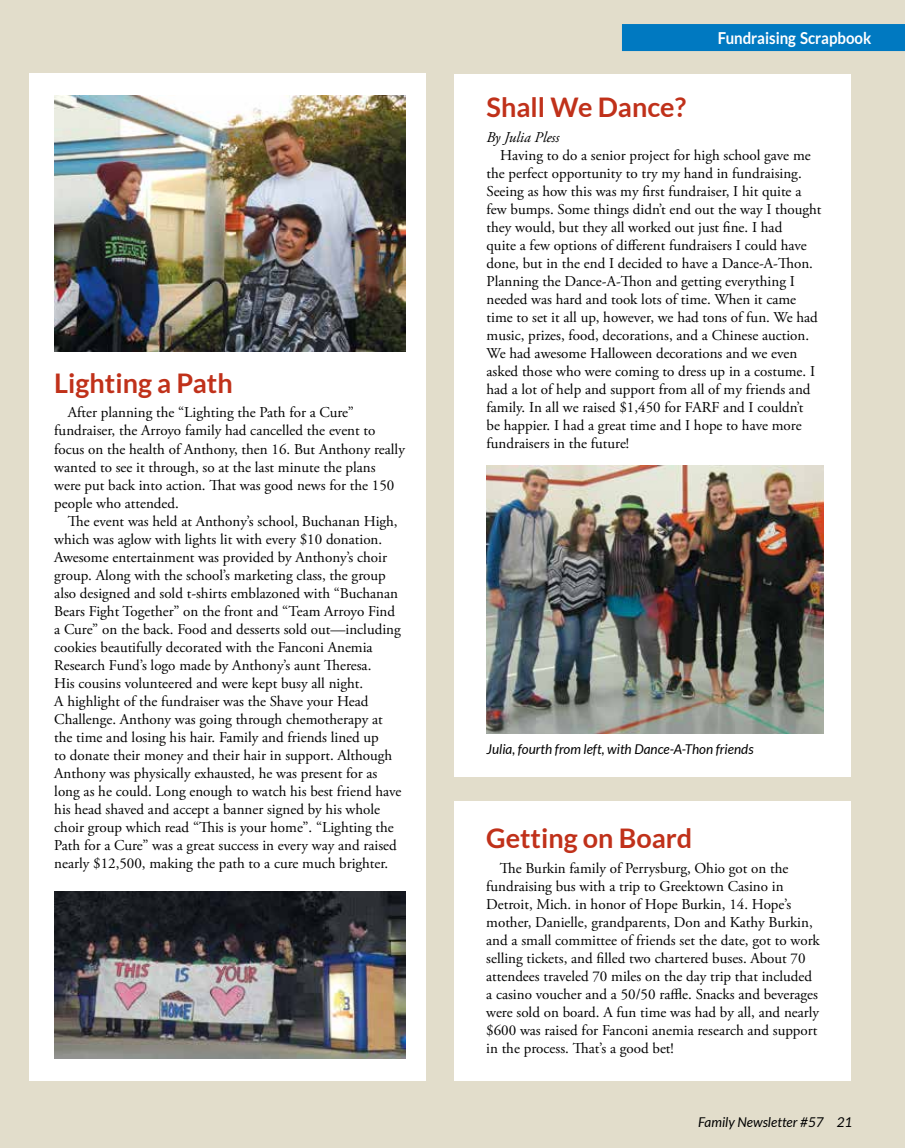
<style>
.page{position:relative;width:905px;height:1148px;background:#fff}
.page>*{position:absolute;margin:0;border:0;box-sizing:border-box;transform-origin:0 0}
.t1{font:700 27px "Lato";color:#c0311a}
.t2{font:700 16.5px "Lato";color:#fff;scale:.91 1}
.t3{font:15px/18px "Adobe Garamond Pro";color:#000}
.t4{font:italic 15px "Adobe Garamond Pro";color:#000}
.t5{font:italic 13.5px "Lato";color:#000}
</style>
<div class="page">
<div style="left:0;top:0;width:904px;height:1148px;background:#e2ddcb"></div>
<div style="left:622px;top:24px;width:282px;height:27px;background:#0079c1"></div>
<div style="left:454px;top:801px;width:397px;height:279px;background:#fff"></div>
<div style="left:29px;top:73px;width:397px;height:1007px;background:#fff"></div>
<img style="left:54px;top:96px;width:351px;height:255px">
<div style="left:454px;top:74px;width:397px;height:702px;background:#fff"></div>
<img style="left:486px;top:465px;width:337px;height:268px">
<img style="left:54px;top:891px;width:351px;height:167px">
<h1 class="t1" style="left:54px;top:367px;width:180px">Lighting a Path</h1>
<p class="t3" style="left:54px;top:404px;width:352px;text-indent:14px">After planning the “Lighting the Path for a Cure” fundraiser, the Arroyo family had cancelled the event to focus on the health of Anthony, then 16. But Anthony really wanted to see it through, so at the last minute the plans were put back into action. That was good news for the 150 people who attended.</p>
<p class="t3" style="left:54px;top:512px;width:349px;text-indent:14px">The event was held at Anthony’s school, Buchanan High, which was aglow with lights lit with every $10 donation.<br>Awesome entertainment was provided by Anthony’s choir group. Along with the school’s marketing class, the group also designed and sold t-shirts emblazoned with “Buchanan Bears Fight Together” on the front and “Team Arroyo Find a Cure” on the back. Food and desserts sold out—including cookies beautifully decorated with the Fanconi Anemia Research Fund’s logo made by Anthony’s aunt Theresa.<br>His cousins volunteered and were kept busy all night.<br>A highlight of the fundraiser was the Shave your Head Challenge. Anthony was going through chemotherapy at the time and losing his hair. Family and friends lined up<br>to donate their money and their hair in support. Although Anthony was physically exhausted, he was present for as long as he could. Long enough to watch his best friend have his head shaved and accept a banner signed by his whole choir group which read “This is your home”. “Lighting the Path for a Cure” was a great success in every way and raised nearly $12,500, making the path to a cure much brighter.</p>
<p class="t2" style="left:717px;top:29px;width:170px">Fundraising Scrapbook</p>
<h1 class="t1" style="left:486px;top:91px;width:201px">Shall We Dance?</h1>
<p class="t4" style="left:486px;top:128px;width:74px">By Julia Pless</p>
<p class="t3" style="left:486px;top:146px;width:336px;text-indent:14px">Having to do a senior project for high school gave me the perfect opportunity to try my hand in fundraising.<br>Seeing as how this was my first fundraiser, I hit quite a few bumps. Some things didn’t end out the way I thought they would, but they all worked out just fine. I had<br>quite a few options of different fundraisers I could have done, but in the end I decided to have a Dance-A-Thon.<br>Planning the Dance-A-Thon and getting everything I needed was hard and took lots of time. When it came time to set it all up, however, we had tons of fun. We had music, prizes, food, decorations, and a Chinese auction.<br>We had awesome Halloween decorations and we even asked those who were coming to dress up in a costume. I had a lot of help and support from all of my friends and family. In all we raised $1,450 for FARF and I couldn’t<br>be happier. I had a great time and I hope to have more fundraisers in the future!</p>
<p class="t5" style="left:486px;top:741px;width:268px">Julia, fourth from left, with Dance-A-Thon friends</p>
<h1 class="t1" style="left:486px;top:822px;width:207px">Getting on Board</h1>
<p class="t3" style="left:486px;top:859px;width:335px;text-indent:14px">The Burkin family of Perrysburg, Ohio got on the fundraising bus with a trip to Greektown Casino in Detroit, Mich. in honor of Hope Burkin, 14. Hope’s mother, Danielle, grandparents, Don and Kathy Burkin, and a small committee of friends set the date, got to work selling tickets, and filled two chartered buses. About 70 attendees traveled 70 miles on the day trip that included a casino voucher and a 50/50 raffle. Snacks and beverages were sold on board. A fun time was had by all, and nearly $600 was raised for Fanconi anemia research and support in the process. That’s a good bet!</p>
<p class="t5" style="left:698px;top:1114px;width:156px">Family Newsletter #57 21</p>
</div>
